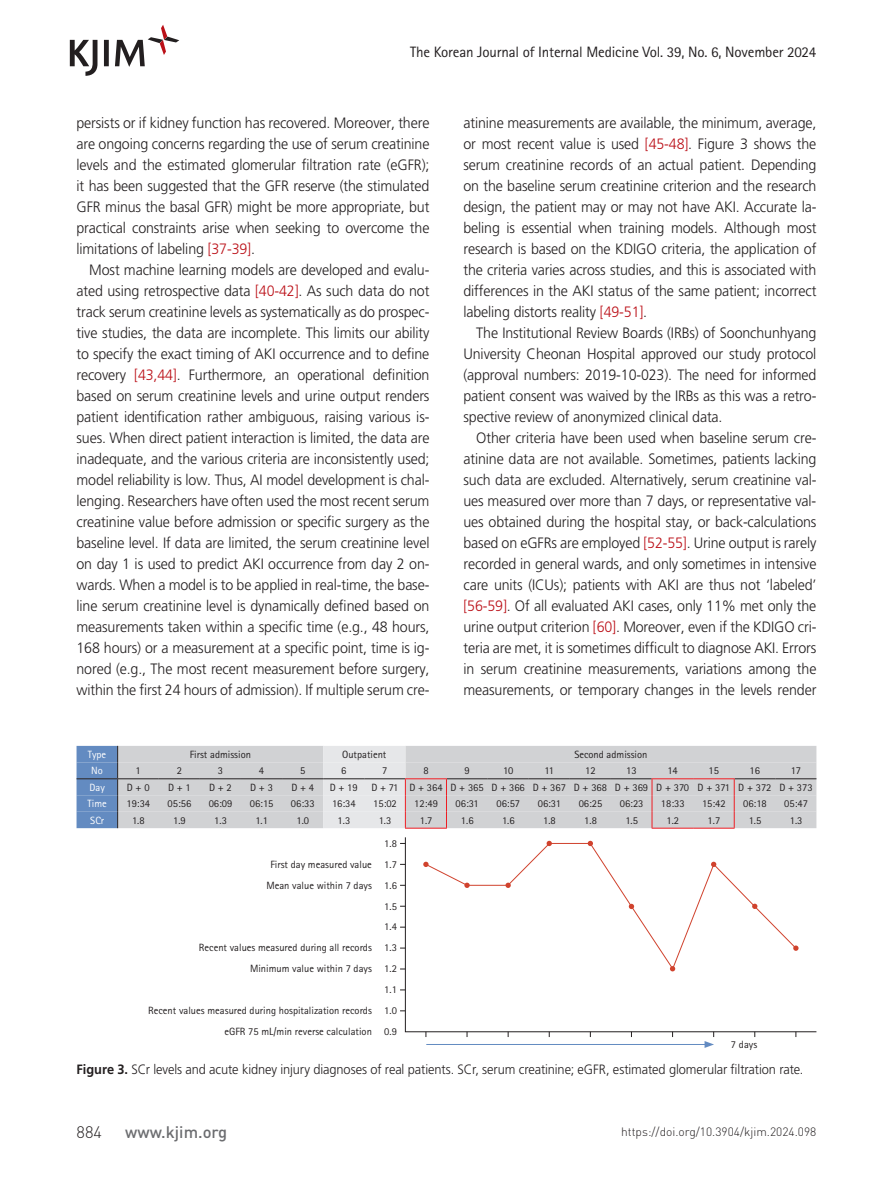
<style>
.page{position:relative;width:893px;height:1191px;background:#fff}
.page>*{position:absolute;margin:0;border:0;box-sizing:border-box;transform-origin:0 0}
.t1{font:500 16.5px "DIN Pro";color:#6c6d70}
.t2{font:300 16.5px "DIN Pro";color:#231f20}
.t3{font:300 15px/21px "Frutiger LT Std";letter-spacing:-.01em;color:#231f20;text-align:justify;scale:.95 1}
.t4{font:15px "Rotis Sans Serif Std";letter-spacing:-.01em;color:#231f20}
.t5{font:300 13.5px "Frutiger LT Std";letter-spacing:-.01em;color:#231f20;scale:.95 1}
.t6{font:300 12px "DIN Pro";color:#231f20}
.t7{font:10.5px/21px "Rotis Sans Serif Std";color:#231f20;text-align:right}
.t8{font:10.5px "Rotis Sans Serif Std";color:#fff}
.s1{color:#bb1018}
.s2{font-weight:700}
</style>
<div class="page">
<svg style="left:70px;top:25px;width:109px;height:51px"></svg>
<svg style="left:77px;top:746px;width:739px;height:82px;background:#cbcdd2"></svg>
<svg style="left:405px;top:837px;width:412px;height:195px"></svg>
<hr style="left:426px;top:1044px;width:281px;height:1px;background:#638bc1">
<svg style="left:705px;top:1031px;width:9px;height:17px"></svg>
<svg style="left:423px;top:861px;width:2px;height:6px"></svg>
<svg style="left:425px;top:842px;width:372px;height:128px"></svg>
<p class="t4" style="left:410px;top:43px;width:408px">The Korean Journal of Internal Medicine Vol. 39, No. 6, November 2024</p>
<p class="t3" style="left:77px;top:112px;width:373px">persists or if kidney function has recovered. Moreover, there are ongoing concerns regarding the use of serum creatinine levels and the estimated glomerular filtration rate (eGFR); it has been suggested that the GFR reserve (the stimulated GFR minus the basal GFR) might be more appropriate, but practical constraints arise when seeking to overcome the limitations of labeling <span class="s1">[37-39]</span>.</p>
<p class="t3" style="left:77px;top:259px;width:373px;text-indent:13px">Most machine learning models are developed and evalu&shy;ated using retrospective data <span class="s1">[40-42]</span>. As such data do not track serum creatinine levels as systematically as do prospec&shy;tive studies, the data are incomplete. This limits our ability to specify the exact timing of AKI occurrence and to define recovery <span class="s1">[43,44]</span>. Furthermore, an operational definition based on serum creatinine levels and urine output renders patient identification rather ambiguous, raising various is&shy;sues. When direct patient interaction is limited, the data are inadequate, and the various criteria are inconsistently used; model reliability is low. Thus, AI model development is chal&shy;lenging. Researchers have often used the most recent serum creatinine value before admission or specific surgery as the baseline level. If data are limited, the serum creatinine level on day 1 is used to predict AKI occurrence from day 2 on&shy;wards. When a model is to be applied in real-time, the base&shy;line serum creatinine level is dynamically defined based on measurements taken within a specific time (e.g., 48 hours, 168 hours) or a measurement at a specific point, time is ig&shy;nored (e.g., The most recent measurement before surgery, within the first 24 hours of admission). If multiple serum cre-</p>
<p class="t3" style="left:463px;top:112px;width:373px">atinine measurements are available, the minimum, average, or most recent value is used <span class="s1">[45-48]</span>. Figure 3 shows the serum creatinine records of an actual patient. Depending on the baseline serum creatinine criterion and the research design, the patient may or may not have AKI. Accurate la&shy;beling is essential when training models. Although most research is based on the KDIGO criteria, the application of the criteria varies across studies, and this is associated with differences in the AKI status of the same patient; incorrect labeling distorts reality <span class="s1">[49-51]</span>.</p>
<p class="t3" style="left:463px;top:322px;width:373px;text-indent:13px">The Institutional Review Boards (IRBs) of Soonchunhyang University Cheonan Hospital approved our study protocol (approval numbers: 2019-10-023). The need for informed patient consent was waived by the IRBs as this was a retro&shy;spective review of anonymized clinical data.</p>
<p class="t3" style="left:463px;top:427px;width:373px;text-indent:13px">Other criteria have been used when baseline serum cre&shy;atinine data are not available. Sometimes, patients lacking such data are excluded. Alternatively, serum creatinine val&shy;ues measured over more than 7 days, or representative val&shy;ues obtained during the hospital stay, or back-calculations based on eGFRs are employed <span class="s1">[52-55]</span>. Urine output is rarely recorded in general wards, and only sometimes in intensive care units (ICUs); patients with AKI are thus not ‘labeled’ <span class="s1">[56-59]</span>. Of all evaluated AKI cases, only 11% met only the urine output criterion <span class="s1">[60]</span>. Moreover, even if the KDIGO cri&shy;teria are met, it is sometimes difficult to diagnose AKI. Errors in serum creatinine measurements, variations among the measurements, or temporary changes in the levels render</p>
<p class="t8" style="left:88px;top:748px;width:20px">Type</p>
<p class="t7" style="left:190px;top:743px;width:63px">First admission</p>
<p class="t7" style="left:342px;top:743px;width:46px">Outpatient</p>
<p class="t7" style="left:574px;top:743px;width:75px">Second admission</p>
<p class="t8" style="left:91px;top:764px;width:13px">No</p>
<p class="t7" style="left:136px;top:760px;width:7px">1</p>
<p class="t7" style="left:177px;top:760px;width:7px">2</p>
<p class="t7" style="left:218px;top:760px;width:7px">3</p>
<p class="t7" style="left:259px;top:760px;width:7px">4</p>
<p class="t7" style="left:300px;top:760px;width:7px">5</p>
<p class="t7" style="left:341px;top:760px;width:7px">6</p>
<p class="t7" style="left:382px;top:760px;width:7px">7</p>
<p class="t7" style="left:423px;top:760px;width:7px">8</p>
<p class="t7" style="left:464px;top:760px;width:7px">9</p>
<p class="t7" style="left:503px;top:760px;width:12px">10</p>
<p class="t7" style="left:545px;top:760px;width:11px">11</p>
<p class="t7" style="left:585px;top:760px;width:12px">12</p>
<p class="t7" style="left:626px;top:760px;width:12px">13</p>
<p class="t7" style="left:667px;top:760px;width:12px">14</p>
<p class="t7" style="left:708px;top:760px;width:12px">15</p>
<p class="t7" style="left:750px;top:760px;width:12px">16</p>
<p class="t7" style="left:791px;top:760px;width:12px">17</p>
<p class="t8" style="left:89px;top:781px;width:17px">Day</p>
<p class="t7" style="left:127px;top:776px;width:24px">D + 0</p>
<p class="t7" style="left:168px;top:776px;width:24px">D + 1</p>
<p class="t7" style="left:209px;top:776px;width:24px">D + 2</p>
<p class="t7" style="left:250px;top:776px;width:24px">D + 3</p>
<p class="t7" style="left:291px;top:776px;width:24px">D + 4</p>
<p class="t7" style="left:330px;top:776px;width:29px">D + 19</p>
<p class="t7" style="left:371px;top:776px;width:443px">D + 71 D + 364 D + 365 D + 366 D + 367 D + 368 D + 369 D + 370 D + 371 D + 372 D + 373</p>
<p class="t8" style="left:88px;top:797px;width:21px">Time</p>
<p class="t7" style="left:126px;top:793px;width:25px">19:34</p>
<p class="t7" style="left:168px;top:793px;width:25px">05:56</p>
<p class="t7" style="left:209px;top:793px;width:25px">06:09</p>
<p class="t7" style="left:250px;top:793px;width:25px">06:15</p>
<p class="t7" style="left:291px;top:793px;width:25px">06:33</p>
<p class="t7" style="left:332px;top:793px;width:25px">16:34</p>
<p class="t7" style="left:373px;top:793px;width:25px">15:02</p>
<p class="t7" style="left:414px;top:793px;width:25px">12:49</p>
<p class="t7" style="left:456px;top:793px;width:25px">06:31</p>
<p class="t7" style="left:496px;top:793px;width:25px">06:57</p>
<p class="t7" style="left:538px;top:793px;width:25px">06:31</p>
<p class="t7" style="left:579px;top:793px;width:25px">06:25</p>
<p class="t7" style="left:620px;top:793px;width:25px">06:23</p>
<p class="t7" style="left:661px;top:793px;width:25px">18:33</p>
<p class="t7" style="left:702px;top:793px;width:25px">15:42</p>
<p class="t7" style="left:743px;top:793px;width:25px">06:18</p>
<p class="t7" style="left:784px;top:793px;width:25px">05:47</p>
<p class="t8" style="left:90px;top:814px;width:15px">SCr</p>
<p class="t7" style="left:132px;top:809px;width:14px">1.8</p>
<p class="t7" style="left:173px;top:809px;width:14px">1.9</p>
<p class="t7" style="left:214px;top:809px;width:14px">1.3</p>
<p class="t7" style="left:255px;top:809px;width:14px">1.1</p>
<p class="t7" style="left:296px;top:809px;width:14px">1.0</p>
<p class="t7" style="left:338px;top:809px;width:14px">1.3</p>
<p class="t7" style="left:379px;top:809px;width:14px">1.3</p>
<p class="t7" style="left:420px;top:809px;width:14px">1.7</p>
<p class="t7" style="left:461px;top:809px;width:14px">1.6</p>
<p class="t7" style="left:502px;top:809px;width:14px">1.6</p>
<p class="t7" style="left:543px;top:809px;width:14px">1.8</p>
<p class="t7" style="left:584px;top:809px;width:14px">1.8</p>
<p class="t7" style="left:625px;top:809px;width:14px">1.5</p>
<p class="t7" style="left:666px;top:809px;width:14px">1.2</p>
<p class="t7" style="left:708px;top:809px;width:14px">1.7</p>
<p class="t7" style="left:749px;top:809px;width:14px">1.5</p>
<p class="t7" style="left:790px;top:809px;width:14px">1.3</p>
<p class="t7" style="left:384px;top:832px;width:14px;text-align:justify">1.8<br>1.7<br>1.6<br>1.5<br>1.4<br>1.3<br>1.2<br>1.1<br>1.0<br>0.9</p>
<p class="t7" style="left:266px;top:853px;width:107px;text-align:center">First day measured value<br>Mean value within 7 days</p>
<p class="t7" style="left:199px;top:937px;width:174px">Recent values measured during all records<br>Minimum value within 7 days</p>
<p class="t7" style="left:148px;top:1000px;width:225px">Recent values measured during hospitalization records eGFR 75 mL/min reverse calculation</p>
<p class="t7" style="left:731px;top:1034px;width:28px">7 days</p>
<p class="t5" style="left:77px;top:1061px;width:767px"><span class="s2">Figure 3.</span> SCr levels and acute kidney injury diagnoses of real patients. SCr, serum creatinine; eGFR, estimated glomerular filtration rate.</p>
<p class="t2" style="left:77px;top:1120px;width:27px">884</p>
<p class="t1" style="left:125px;top:1120px;width:104px">www.kjim.org</p>
<p class="t6" style="left:621px;top:1123px;width:197px">https://doi.org/10.3904/kjim.2024.098</p>
</div>
